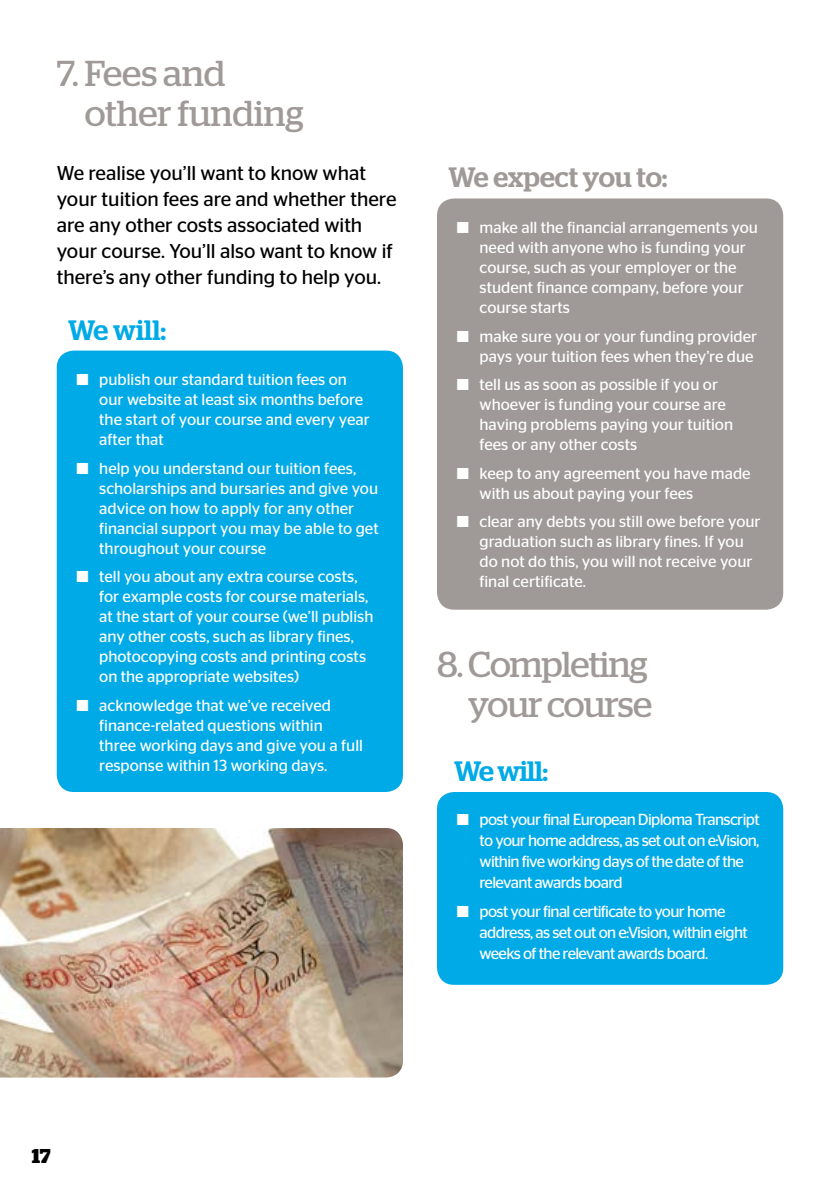
<style>
.page{position:relative;width:840px;height:1191px;background:#fff}
.page>*{position:absolute;margin:0;border:0;box-sizing:border-box;transform-origin:0 0}
.t1{font:36px/40px "Stag";letter-spacing:-.02em;color:#9f9a98;text-align:right}
.t2{font:36px/40px "Stag";color:#9f9a98}
.t3{font:500 28px "Stag";color:#9f9a98}
.t4{font:500 28px "Stag";letter-spacing:-.02em;color:#00aae7}
.t5{font:20px/26px "Stag Sans";color:#000}
.t6{font:700 20px "Stag";color:#000}
.t7{font:16px/20px "Stag Sans";color:#fff}
.t8{font:16px/21px "Stag Sans";letter-spacing:-.04em;color:#fff}
</style>
<div class="page">
<div style="left:437px;top:198px;width:345px;height:411px;background:#9f9a98;border-radius:17px"></div>
<div style="left:57px;top:350px;width:346px;height:442px;background:#00aae7;border-radius:17px"></div>
<div style="left:437px;top:792px;width:345px;height:192px;background:#00aae7;border-radius:17px"></div>
<img style="left:0;top:828px;width:403px;height:249px">
<h1 class="t2" style="left:85px;top:52px;width:220px;text-indent:-28px">7. Fees and other funding</h1>
<p class="t5" style="left:57px;top:160px;width:341px">We realise you’ll want to know what your tuition fees are and whether there are any other costs associated with your course. You’ll also want to know if there’s any other funding to help you.</p>
<h2 class="t4" style="left:68px;top:314px;width:100px">We will:</h2>
<p class="t7" style="left:99px;top:369px;width:272px;text-indent:-23px">■ publish our standard tuition fees on our website at least six months before the start of your course and every year after that</p>
<p class="t7" style="left:99px;top:458px;width:281px;text-indent:-23px">■ help you understand our tuition fees, scholarships and bursaries and give you advice on how to apply for any other financial support you may be able to get throughout your course</p>
<p class="t7" style="left:99px;top:566px;width:275px;text-indent:-23px">■ tell you about any extra course costs, for example costs for course materials, at the start of your course (we’ll publish any other costs, such as library fines, photocopying costs and printing costs on the appropriate websites)</p>
<p class="t7" style="left:99px;top:695px;width:265px;text-indent:-23px">■ acknowledge that we’ve received finance-related questions within three working days and give you a full response within 13 working days.</p>
<h2 class="t3" style="left:448px;top:160px;width:221px">We expect you to:</h2>
<p class="t7" style="left:479px;top:217px;width:280px;text-indent:-23px">■ make all the financial arrangements you need with anyone who is funding your course, such as your employer or the student finance company, before your course starts</p>
<p class="t7" style="left:456px;top:326px;width:302px;text-align:right">■ make sure you or your funding provider pays your tuition fees when they’re due</p>
<p class="t7" style="left:479px;top:374px;width:255px;text-indent:-23px">■ tell us as soon as possible if you or whoever is funding your course are having problems paying your tuition fees or any other costs</p>
<p class="t7" style="left:479px;top:463px;width:272px;text-indent:-23px">■ keep to any agreement you have made with us about paying your fees</p>
<p class="t7" style="left:479px;top:511px;width:282px;text-indent:-23px">■ clear any debts you still owe before your graduation such as library fines. If you do not do this, you will not receive your final certificate.</p>
<h1 class="t1" style="left:437px;top:644px;width:216px">8. Completing your course</h1>
<h2 class="t4" style="left:454px;top:755px;width:96px">We will:</h2>
<p class="t8" style="left:479px;top:808px;width:281px;text-indent:-23px">■ post your final European Diploma Transcript to your home address, as set out on e:Vision, within five working days of the date of the relevant awards board</p>
<p class="t8" style="left:479px;top:901px;width:269px;text-indent:-23px">■ post your final certificate to your home address, as set out on e:Vision, within eight weeks of the relevant awards board.</p>
<p class="t6" style="left:32px;top:1144px;width:20px">17</p>
</div>
